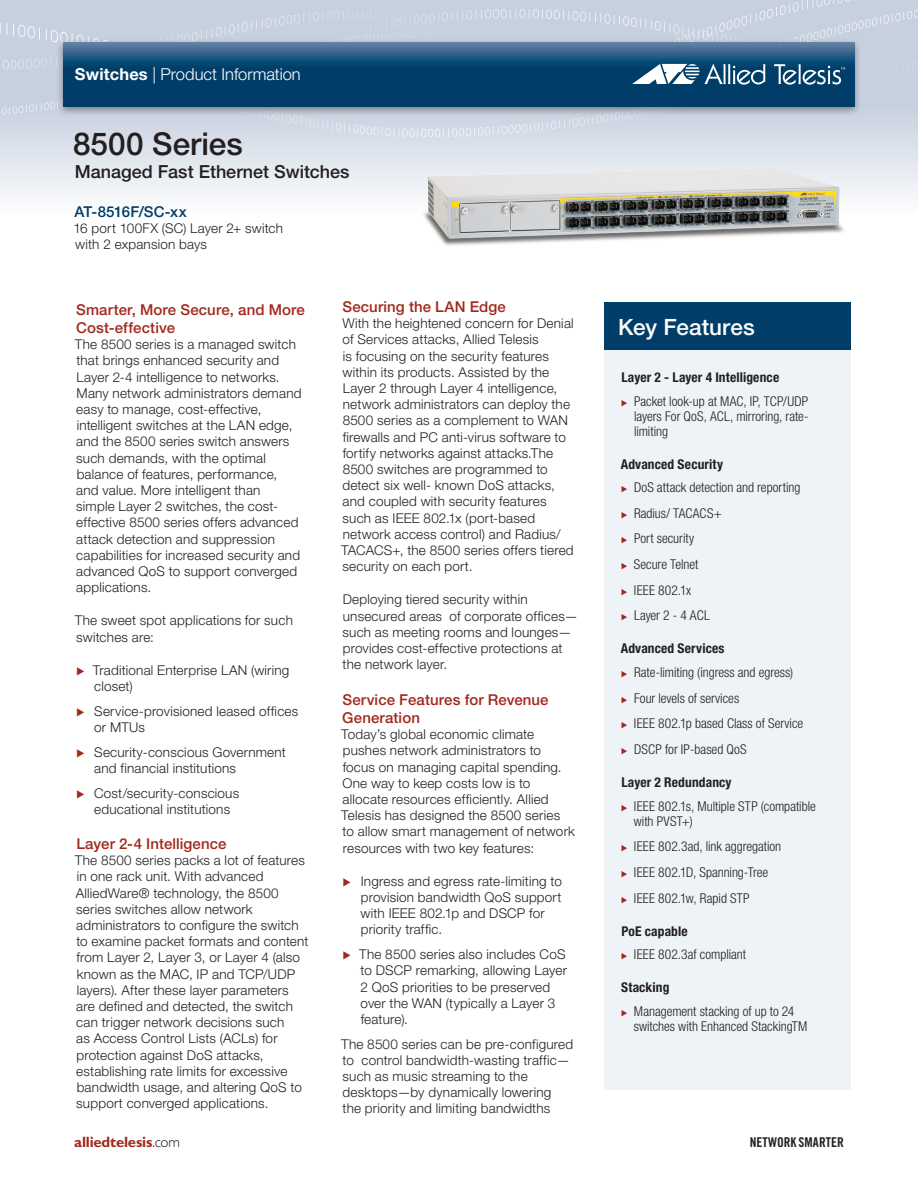
<style>
.page{position:relative;width:918px;height:1188px;background:#fff}
.page>*{position:absolute;margin:0;border:0;box-sizing:border-box;transform-origin:0 0}
.t1{font:500 31.5px "Helvetica Neue";color:#231f20}
.t2{font:500 22.5px "Helvetica Neue";color:#fff}
.t3{font:500 18px "Helvetica Neue";color:#231f20}
.t4{font:300 16.5px "Helvetica Neue";color:#fff}
.t5{font:500 15px/18px "Helvetica Neue";letter-spacing:.01em;color:#a1281b}
.t6{font:700 15px "Gill Sans Std";letter-spacing:-.015em;color:#a1281b}
.t7{font:500 15px "Helvetica Neue";letter-spacing:.005em;color:#003e69}
.t8{font:300 13.5px/16.2px "Helvetica Neue";letter-spacing:.015em;color:#231f20}
.t9{font:300 condensed 13.5px/25.7px "Helvetica Neue";color:#231f20}
.t10{font:13.5px "Trade Gothic Bold Cond Twenty";color:#231f20}
.s1{font-weight:700}
.s2{font-family:"Allied Telesis";color:#a1281b}
.s3{font-family:"Allied Telesis";font-stretch:normal;font-size:10.5px;color:#a1281b}
.s4{font-weight:300;color:#231f20}
</style>
<div class="page">
<div style="left:604px;top:307px;width:247px;height:783px;background:#edf3f6"></div>
<div style="left:604px;top:302px;width:247px;height:47px;background:#003e69"></div>
<div style="left:0;top:0;width:918px;height:215px;background:linear-gradient(to bottom,#bbc6d8,#f0f2f6)"></div>
<svg style="left:351px;top:32px;width:95px;height:5px"></svg>
<svg style="left:0;top:21px;width:110px;height:32px;background:#c9d2e0"></svg>
<svg style="left:294px;top:10px;width:126px;height:14px;background:#c9d1e0"></svg>
<svg style="left:882px;top:58px;width:36px;height:20px"></svg>
<svg style="left:466px;top:9px;width:94px;height:11px"></svg>
<svg style="left:824px;top:0;width:94px;height:28px;background:#c9d2e0"></svg>
<div style="left:56px;top:37px;width:806px;height:80px;background:#231f20;opacity:.5"></div>
<svg style="left:64px;top:42px;width:790px;height:65px;background:#245880"></svg>
<svg style="left:774px;top:64px;width:71px;height:21px"></svg>
<svg style="left:196px;top:64px;width:570px;height:45px;background:#124b72"></svg>
<img style="left:422px;top:169px;width:425px;height:77px">
<p class="t4" style="left:75px;top:65px;width:227px"><span class="s1">Switches</span> | Product Information</p>
<h1 class="t1" style="left:73px;top:126px;width:171px">8500 Series</h1>
<h3 class="t3" style="left:75px;top:161px;width:276px">Managed Fast Ethernet Switches</h3>
<p class="t7" style="left:74px;top:202px;width:114px">AT-8516F/SC-xx</p>
<p class="t8" style="left:73px;top:220px;width:211px">16 port 100FX (SC) Layer 2+ switch with 2 expansion bays</p>
<p class="t5" style="left:76px;top:301px;width:230px">Smarter, More Secure, and More<br>Cost-effective</p>
<p class="t8" style="left:75px;top:336px;width:228px">The 8500 series is a managed switch that brings enhanced security and Layer 2-4 intelligence to networks.<br>Many network administrators demand easy to manage, cost-effective, intelligent switches at the LAN edge, and the 8500 series switch answers such demands, with the optimal balance of features, performance,<br>and value. More intelligent than<br>simple Layer 2 switches, the cost&shy;effective 8500 series offers advanced attack detection and suppression capabilities for increased security and advanced QoS to support converged applications.</p>
<p class="t8" style="left:75px;top:612px;width:219px">The sweet spot applications for such switches are:</p>
<p class="t8" style="left:94px;top:662px;width:197px;text-indent:-18px"><span class="s2">ۼ</span> Traditional Enterprise LAN (wiring closet)</p>
<p class="t8" style="left:94px;top:703px;width:206px;text-indent:-18px"><span class="s2">ۼ</span> Service-provisioned leased offices or MTUs</p>
<p class="t8" style="left:94px;top:743px;width:193px;text-indent:-18px"><span class="s2">ۼ</span> Security-conscious Government and financial institutions</p>
<p class="t8" style="left:94px;top:784px;width:147px;text-indent:-18px"><span class="s2">ۼ</span> Cost/security-conscious educational institutions</p>
<p class="t5" style="left:76px;top:835px;width:152px">Layer 2-4 Intelligence</p>
<p class="t8" style="left:75px;top:852px;width:235px">The 8500 series packs a lot of features in one rack unit. With advanced AlliedWare® technology, the 8500 series switches allow network administrators to configure the switch to examine packet formats and content from Layer 2, Layer 3, or Layer 4 (also known as the MAC, IP and TCP/UDP layers). After these layer parameters are defined and detected, the switch can trigger network decisions such<br>as Access Control Lists (ACLs) for protection against DoS attacks, establishing rate limits for excessive bandwidth usage, and altering QoS to support converged applications.</p>
<p class="t5" style="left:342px;top:298px;width:165px">Securing the LAN Edge</p>
<p class="t8" style="left:341px;top:315px;width:234px">With the heightened concern for Denial of Services attacks, Allied Telesis<br>is focusing on the security features within its products. Assisted by the Layer 2 through Layer 4 intelligence, network administrators can deploy the 8500 series as a complement to WAN firewalls and PC anti-virus software to fortify networks against attacks.The 8500 switches are programmed to detect six well- known DoS attacks, and coupled with security features such as IEEE 802.1x (port-based network access control) and Radius/ TACACS+, the 8500 series offers tiered security on each port.</p>
<p class="t8" style="left:343px;top:591px;width:237px">Deploying tiered security within unsecured areas of corporate offices— such as meeting rooms and lounges— provides cost-effective protections at the network layer.</p>
<p class="t5" style="left:342px;top:691px;width:208px">Service Features for Revenue<br>Generation</p>
<p class="t8" style="left:341px;top:726px;width:235px">Today’s global economic climate pushes network administrators to focus on managing capital spending.<br>One way to keep costs low is to allocate resources efficiently. Allied Telesis has designed the 8500 series to allow smart management of network resources with two key features:</p>
<p class="t8" style="left:361px;top:873px;width:203px;text-indent:-18px"><span class="s2">ۼ</span> Ingress and egress rate-limiting to provision bandwidth QoS support with IEEE 802.1p and DSCP for priority traffic.</p>
<p class="t8" style="left:360px;top:946px;width:208px;text-indent:-18px"><span class="s2">ۼ</span> The 8500 series also includes CoS to DSCP remarking, allowing Layer<br>2 QoS priorities to be preserved over the WAN (typically a Layer 3 feature).</p>
<p class="t8" style="left:341px;top:1035px;width:233px">The 8500 series can be pre-configured to control bandwidth-wasting traffic— such as music streaming to the desktops—by dynamically lowering<br>the priority and limiting bandwidths</p>
<h2 class="t2" style="left:618px;top:313px;width:138px">Key Features</h2>
<p class="t9" style="left:621px;top:365px;width:189px;line-height:23.5px"><span class="s1">Layer 2 - Layer 4 Intelligence<br></span><span class="s3">ۼ</span> Packet look-up at MAC, IP, TCP/UDP</p>
<p class="t9" style="left:634px;top:408px;width:176px;line-height:15px">layers For QoS, ACL, mirroring, rate&shy;limiting</p>
<p class="t9" style="left:621px;top:452px;width:181px;line-height:23.5px"><span class="s1">Advanced Security<br></span><span class="s3">ۼ</span> DoS attack detection and reporting</p>
<p class="t9" style="left:621px;top:500px;width:102px"><span class="s3">ۼ</span> Radius/ TACACS+ <span class="s3">ۼ</span> Port security<br><span class="s3">ۼ</span> Secure Telnet<br><span class="s3">ۼ</span> IEEE 802.1x<br><span class="s3">ۼ</span> Layer 2 - 4 ACL</p>
<p class="t9" style="left:621px;top:637px;width:174px;line-height:23.5px"><span class="s1">Advanced Services<br></span><span class="s3">ۼ</span> Rate-limiting (ingress and egress)</p>
<p class="t9" style="left:621px;top:685px;width:184px"><span class="s3">ۼ</span> Four levels of services<br><span class="s3">ۼ</span> IEEE 802.1p based Class of Service <span class="s3">ۼ</span> DSCP for IP-based QoS</p>
<p class="t9" style="left:621px;top:770px;width:196px;line-height:23.5px"><span class="s1">Layer 2 Redundancy<br></span><span class="s3">ۼ</span> IEEE 802.1s, Multiple STP (compatible</p>
<p class="t9" style="left:621px;top:808px;width:161px;text-indent:13px">with PVST+)<br><span class="s3">ۼ</span> IEEE 802.3ad, link aggregation <span class="s3">ۼ</span> IEEE 802.1D, Spanning-Tree<br><span class="s3">ۼ</span> IEEE 802.1w, Rapid STP</p>
<p class="t9" style="left:621px;top:919px;width:126px;line-height:23.5px"><span class="s1">PoE capable<br></span><span class="s3">ۼ</span> IEEE 802.3af compliant</p>
<p class="t9" style="left:621px;top:975px;width:175px;line-height:23.5px"><span class="s1">Stacking<br></span><span class="s3">ۼ</span> Management stacking of up to 24</p>
<p class="t9" style="left:634px;top:1013px;width:175px">switches with Enhanced StackingTM</p>
<p class="t6" style="left:74px;top:1133px;width:107px">alliedtelesis<span class="s4">.com</span></p>
<p class="t10" style="left:750px;top:1134px;width:96px">NETWORK SMARTER</p>
</div>
